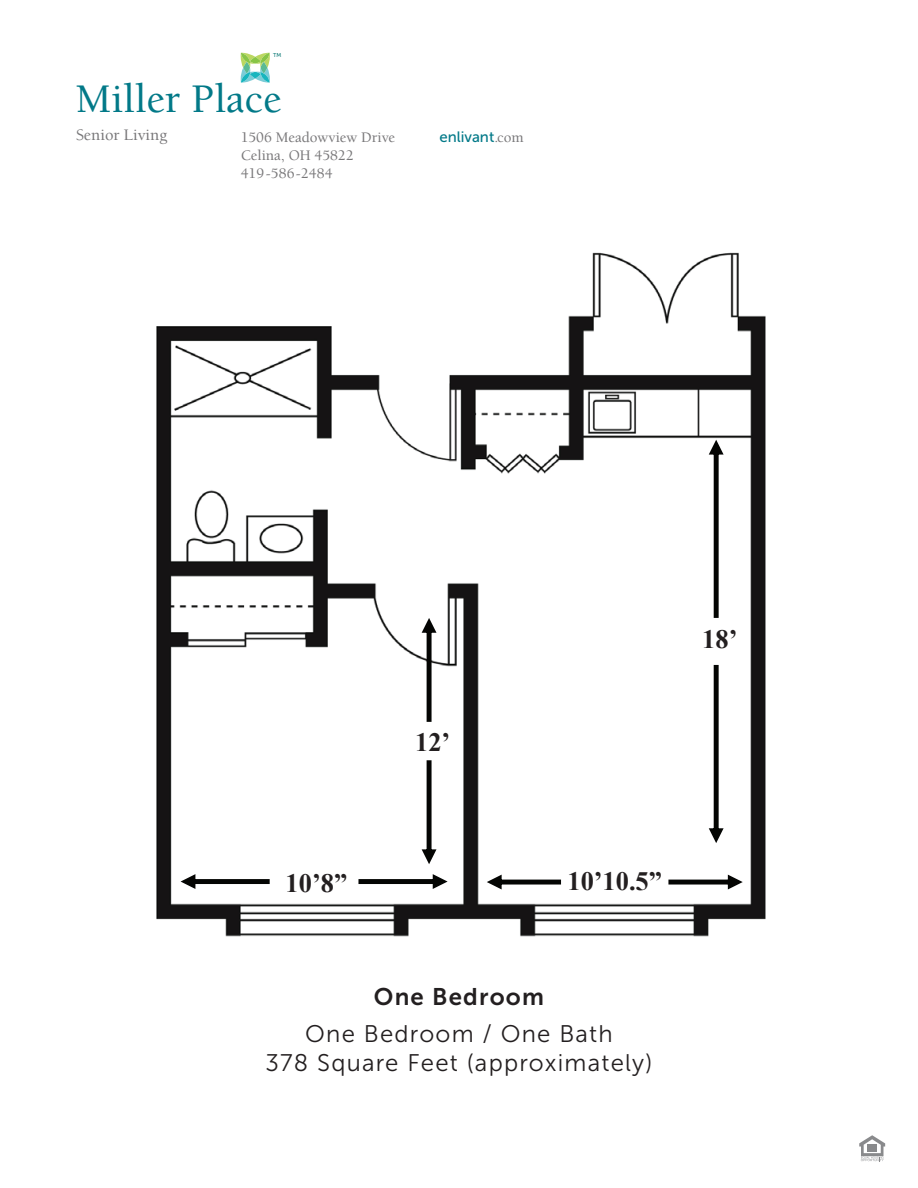
<style>
.page{position:relative;width:918px;height:1188px;background:#fff}
.page>*{position:absolute;margin:0;border:0;box-sizing:border-box;transform-origin:0 0}
.t1{font:500 41.7px "Berkeley Std";color:#027988}
.t2{font:700 26.4px "Times New Roman";color:#231f20}
.t3{font:24px/28.8px "Museo Sans 300";letter-spacing:.05em;color:#231f20;text-align:center}
.t4{font:24px "Museo Sans 700";letter-spacing:.05em;color:#231f20}
.t5{font:italic 700 19.8px/23.1px "Times New Roman";color:#231f20;text-align:center}
.t6{font:500 16.5px "Berkeley Std";color:#787779}
.t7{font:500 15px/18px "Berkeley Std";color:#787779}
.t8{font:15px "Museo Sans 500";color:#027988}
.t9{font:5.7px "Museo Sans 500";color:#107c79}
.s1{font-family:"Berkeley Std";font-weight:500;color:#787779}
</style>
<div class="page">
<img style="left:156px;top:252px;width:610px;height:685px">
<svg style="left:181px;top:874px;width:89px;height:15px"></svg>
<svg style="left:358px;top:874px;width:90px;height:15px"></svg>
<svg style="left:709px;top:440px;width:15px;height:178px"></svg>
<svg style="left:709px;top:665px;width:15px;height:178px"></svg>
<svg style="left:422px;top:618px;width:14px;height:104px"></svg>
<svg style="left:422px;top:760px;width:14px;height:104px"></svg>
<svg style="left:668px;top:875px;width:75px;height:14px"></svg>
<svg style="left:487px;top:875px;width:74px;height:14px"></svg>
<svg style="left:859px;top:1135px;width:26px;height:26px"></svg>
<svg style="left:241px;top:53px;width:29px;height:30px"></svg>
<p class="t9" style="left:273px;top:52px;width:10px">TM</p>
<h1 class="t1" style="left:76px;top:77px;width:207px">Miller Place</h1>
<p class="t6" style="left:76px;top:126px;width:93px">Senior Living</p>
<p class="t7" style="left:241px;top:129px;width:156px">1506 Meadowview Drive</p>
<p class="t8" style="left:439px;top:129px;width:86px">enlivant<span class="s1">.com</span></p>
<p class="t7" style="left:241px;top:147px;width:114px">Celina, OH 45822<br>419-586-2484</p>
<p class="t2" style="left:415px;top:724px;width:37px">12’</p>
<p class="t2" style="left:702px;top:621px;width:37px">18’</p>
<p class="t2" style="left:286px;top:865px;width:63px">10’8”</p>
<p class="t2" style="left:567px;top:863px;width:96px">10’10.5”</p>
<p class="t4" style="left:374px;top:984px;width:172px">One Bedroom</p>
<p class="t3" style="left:266px;top:1019px;width:388px">One Bedroom / One Bath<br>378 Square Feet (approximately)</p>
<p class="t5" style="left:338px;top:1022px;width:209px">One-Bedroom<br>One Bedroom / One Bath</p>
</div>
